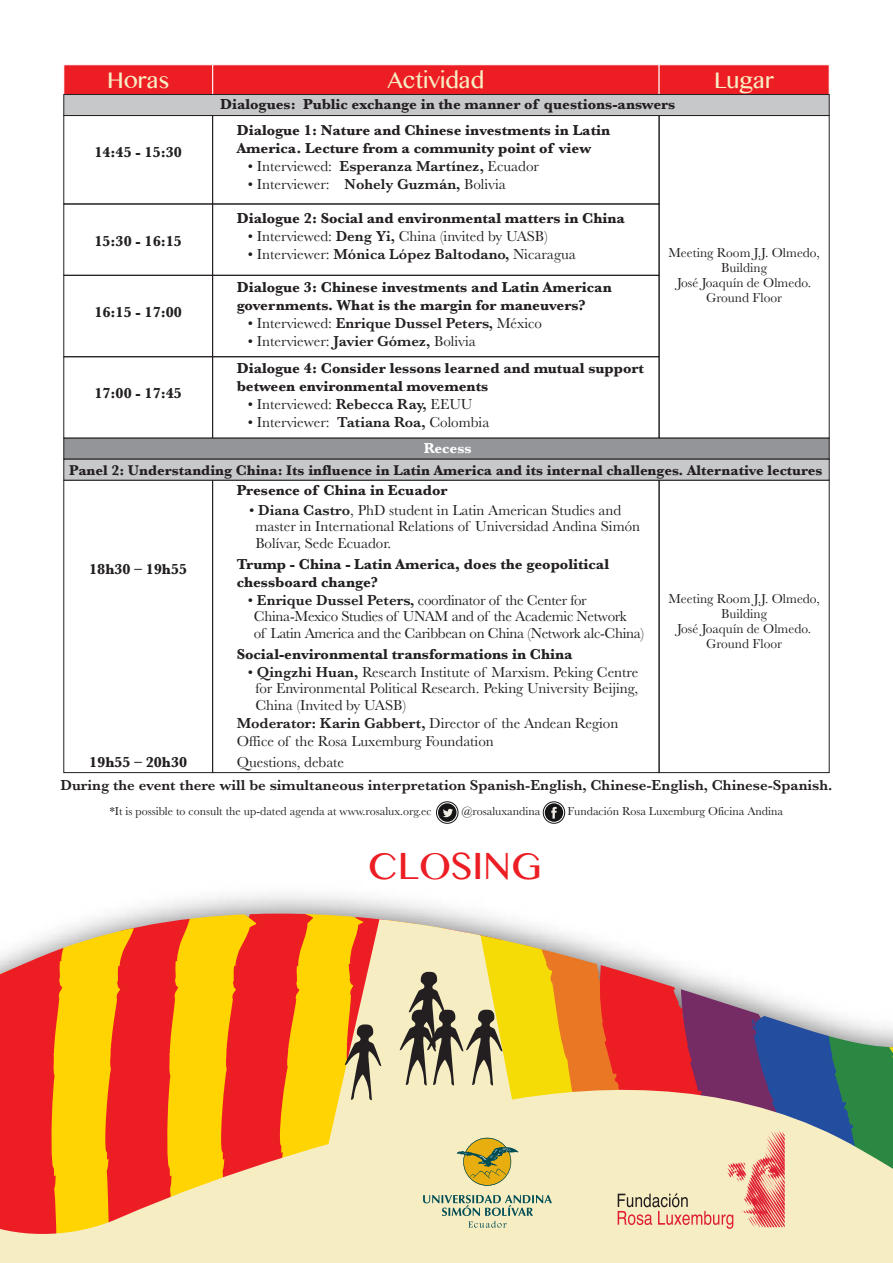
<style>
.page{position:relative;width:893px;height:1263px;background:#fff}
.page>*{position:absolute;margin:0;border:0;box-sizing:border-box;transform-origin:0 0}
.t1{font:37.95px "Lao MN";color:#ed1d24}
.t2{font:22.5px "Lao MN";color:#f7edc3}
.t3{font:15px/16.5px "Baskerville";color:#231f20}
.t4{font:700 15px/18px "Baskerville";color:#231f20}
.t5{font:15px/16.5px "Baskerville";letter-spacing:-.02em;color:#231f20}
.t6{font:600 15px "Baskerville";color:#231f20}
.t7{font:700 15px "Baskerville";color:#fff}
.t8{font:700 14.7px "Baskerville";color:#231f20}
.t9{font:13.5px/15px "Baskerville";color:#231f20;text-align:center}
.t10{font:12px "Baskerville";color:#231f20}
.s1{font-weight:600}
.s2{font-weight:400}
</style>
<div class="page">
<svg style="left:567px;top:930px;width:32px;height:150px;background:#e88d4a"></svg>
<svg style="left:599px;top:939px;width:84px;height:141px"></svg>
<svg style="left:552px;top:925px;width:15px;height:155px;background:#ecad3d"></svg>
<div style="left:212px;top:64px;width:447px;height:31px;background:#ed1d24;border:1px solid #fff"></div>
<div style="left:659px;top:64px;width:171px;height:31px;background:#ed1d24;border:1px solid #fff"></div>
<div style="left:63px;top:64px;width:150px;height:31px;background:#ed1d24;border:1px solid #fff"></div>
<div style="left:659px;top:115px;width:171px;height:323px;border:1px solid #231f20"></div>
<div style="left:212px;top:115px;width:447px;height:89px;border:1px solid #231f20"></div>
<div style="left:63px;top:115px;width:150px;height:89px;border:1px solid #231f20"></div>
<div style="left:212px;top:204px;width:447px;height:72px;border:1px solid #231f20"></div>
<div style="left:63px;top:204px;width:150px;height:72px;border:1px solid #231f20"></div>
<div style="left:212px;top:275px;width:447px;height:82px;border:1px solid #231f20"></div>
<div style="left:63px;top:275px;width:150px;height:82px;border:1px solid #231f20"></div>
<div style="left:212px;top:356px;width:447px;height:82px;border:1px solid #231f20"></div>
<div style="left:63px;top:356px;width:150px;height:82px;border:1px solid #231f20"></div>
<div style="left:63px;top:94px;width:767px;height:22px;background:#c7c8ca;border:1px solid #231f20"></div>
<div style="left:63px;top:438px;width:767px;height:22px;background:#939598;border:1px solid #231f20"></div>
<div style="left:659px;top:480px;width:171px;height:293px;border:1px solid #231f20"></div>
<div style="left:212px;top:480px;width:447px;height:293px;border:1px solid #231f20"></div>
<div style="left:63px;top:480px;width:150px;height:293px;border:1px solid #231f20"></div>
<div style="left:63px;top:459px;width:767px;height:21px;background:#c7c8ca;border:1px solid #231f20"></div>
<div style="left:552px;top:1080px;width:66px;height:183px;background:#f7edc3"></div>
<svg style="left:0;top:914px;width:552px;height:349px;background:#eea560"></svg>
<svg style="left:618px;top:968px;width:275px;height:295px;background:#c6aba0"></svg>
<div style="left:436px;top:801px;width:22px;height:22px;border:1px solid #151515;border-radius:50%"></div>
<div style="left:438px;top:803px;width:18px;height:19px;background:#151515;border-radius:50%"></div>
<svg style="left:443px;top:809px;width:10px;height:8px"></svg>
<div style="left:543px;top:802px;width:22px;height:21px;border:1px solid #151515;border-radius:50%"></div>
<div style="left:545px;top:803px;width:18px;height:19px;background:#151515;border-radius:50%"></div>
<svg style="left:551px;top:807px;width:6px;height:12px"></svg>
<h2 class="t2" style="left:107px;top:65px;width:64px">Horas</h2>
<h2 class="t2" style="left:387px;top:65px;width:98px">Actividad</h2>
<h2 class="t2" style="left:714px;top:65px;width:61px">Lugar</h2>
<p class="t4" style="left:94px;top:143px;width:89px">14:45 - 15:30</p>
<p class="t4" style="left:94px;top:232px;width:89px">15:30 - 16:15</p>
<p class="t4" style="left:94px;top:303px;width:89px">16:15 - 17:00</p>
<p class="t4" style="left:94px;top:385px;width:89px">17:00 - 17:45</p>
<p class="t4" style="left:220px;top:96px;width:457px">Dialogues: Public exchange in the manner of questions-answers</p>
<p class="t4" style="left:237px;top:121px;width:375px">Dialogue 1: Nature and Chinese investments in Latin<br>America. Lecture from a community point of view</p>
<p class="t3" style="left:248px;top:158px;width:293px">• Interviewed: <span class="s1">Esperanza Martínez,</span> Ecuador</p>
<p class="t3" style="left:248px;top:176px;width:260px">• Interviewer: <span class="s1">Nohely Guzmán,</span> Bolivia</p>
<p class="t4" style="left:237px;top:210px;width:390px">Dialogue 2: Social and environmental matters in China</p>
<p class="t3" style="left:248px;top:229px;width:301px">• Interviewed: <span class="s1">Deng Yi,</span> China (invited by UASB)</p>
<p class="t3" style="left:248px;top:247px;width:329px">• Interviewer: <span class="s1">Mónica López Baltodano,</span> Nicaragua</p>
<p class="t4" style="left:237px;top:278px;width:377px">Dialogue 3: Chinese investments and Latin American governments. What is the margin for maneuvers?</p>
<p class="t6" style="left:248px;top:312px;width:296px"><span class="s2">• Interviewed:</span> Enrique Dussel Peters, <span class="s2">México</span></p>
<p class="t3" style="left:248px;top:333px;width:229px">• Interviewer: <span class="s1">Javier Gómez,</span> Bolivia</p>
<p class="t4" style="left:237px;top:359px;width:409px">Dialogue 4: Consider lessons learned and mutual support between environmental movements</p>
<p class="t3" style="left:248px;top:396px;width:226px">• Interviewed: <span class="s1">Rebecca Ray,</span> EEUU</p>
<p class="t3" style="left:248px;top:414px;width:243px">• Interviewer: <span class="s1">Tatiana Roa,</span> Colombia</p>
<p class="t7" style="left:424px;top:438px;width:50px">Recess</p>
<p class="t9" style="left:668px;top:246px;width:153px">Meeting Room J.J. Olmedo,<br>Building<br>José Joaquín de Olmedo.<br>Ground Floor</p>
<p class="t8" style="left:69px;top:460px;width:755px">Panel 2: Understanding China: Its influence in Latin America and its internal challenges. Alternative lectures</p>
<p class="t4" style="left:89px;top:560px;width:100px">18h30 – 19h55</p>
<p class="t4" style="left:89px;top:753px;width:100px">19h55 – 20h30</p>
<p class="t4" style="left:237px;top:481px;width:212px">Presence of China in Ecuador</p>
<p class="t3" style="left:255px;top:502px;width:386px;text-indent:-6px">• <span class="s1">Diana Castro</span>, PhD student in Latin American Studies and master in International Relations of Universidad Andina Simón<br>Bolívar, Sede Ecuador.</p>
<p class="t4" style="left:237px;top:555px;width:374px">Trump - China - Latin America, does the geopolitical chessboard change?</p>
<p class="t5" style="left:254px;top:592px;width:392px;text-indent:-6px">• <span class="s1">Enrique Dussel Peters,</span> coordinator of the Center for<br>China-Mexico Studies of UNAM and of the Academic Network<br>of Latin America and the Caribbean on China (Network alc-China)</p>
<p class="t4" style="left:237px;top:645px;width:338px">Social-environmental transformations in China</p>
<p class="t3" style="left:255px;top:664px;width:385px;text-align:justify;text-indent:-8px">• <span class="s1">Qingzhi Huan,</span> Research Institute of Marxism. Peking Centre for Environmental Political Research. Peking University Beijing, China (Invited by UASB)</p>
<p class="t3" style="left:237px;top:714px;width:383px;line-height:18px"><span class="s1">Moderator: Karin Gabbert,</span> Director of the Andean Region<br>Office of the Rosa Luxemburg Foundation</p>
<p class="t3" style="left:237px;top:754px;width:109px">Questions, debate</p>
<p class="t9" style="left:668px;top:591px;width:153px">Meeting Room J.J. Olmedo,<br>Building<br>José Joaquín de Olmedo.<br>Ground Floor</p>
<p class="t6" style="left:61px;top:774px;width:773px">During the event there will be simultaneous interpretation Spanish-English, Chinese-English, Chinese-Spanish.</p>
<p class="t10" style="left:110px;top:804px;width:323px">*It is possible to consult the up-dated agenda at www.rosalux.org.ec</p>
<p class="t10" style="left:462px;top:804px;width:80px">@rosaluxandina</p>
<p class="t10" style="left:567px;top:804px;width:217px">Fundación Rosa Luxemburg Oficina Andina</p>
<h1 class="t1" style="left:368px;top:840px;width:176px">CLOSING</h1>
</div>
